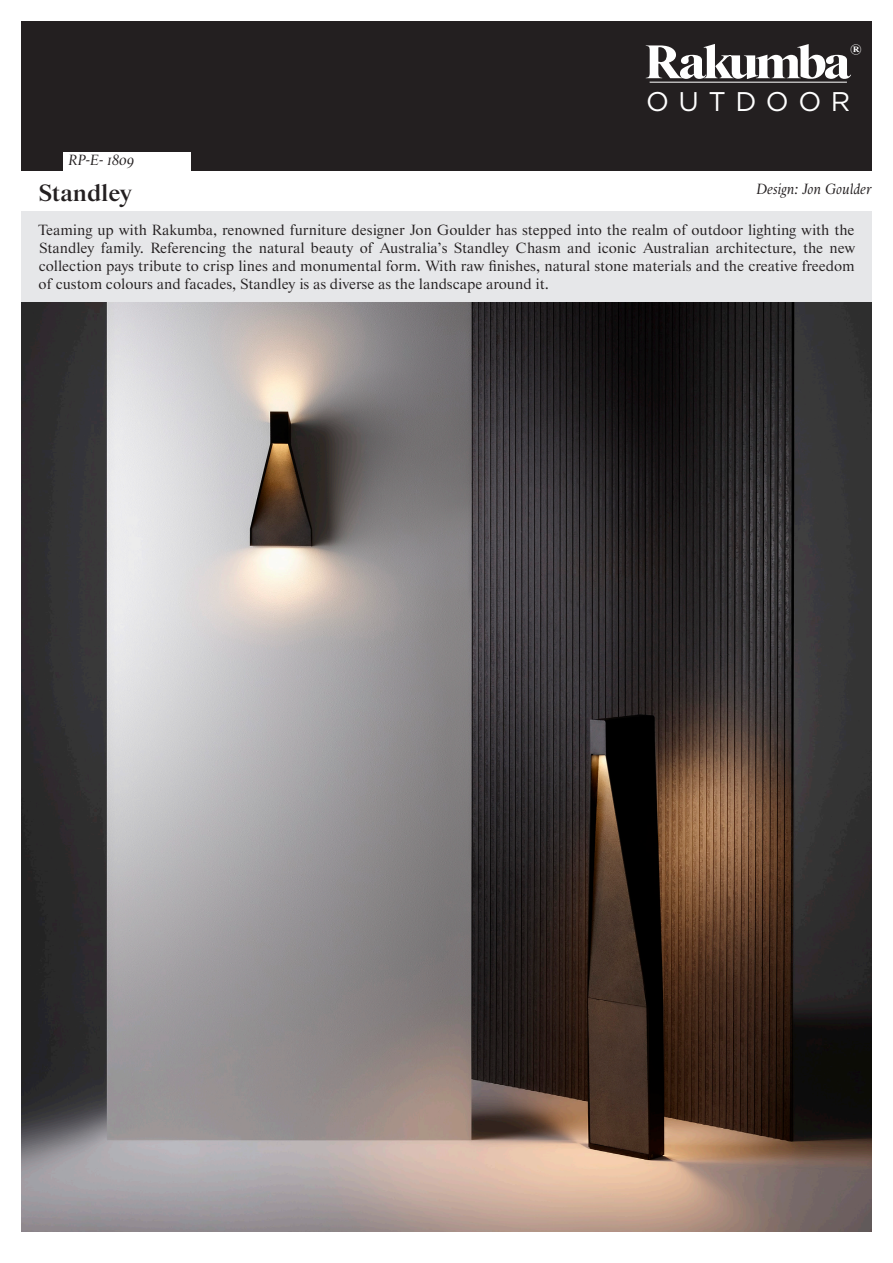
<style>
.page{position:relative;width:893px;height:1263px;background:#fff}
.page>*{position:absolute;margin:0;border:0;box-sizing:border-box;transform-origin:0 0}
.t1{font:27px "Gotham";color:#fff}
.t2{font:700 24px "Starling";color:#231f20}
.t3{font:700 21px "Starling";color:#fff}
.t4{font:15px/18px "Starling";color:#231f20;text-align:justify}
.t5{font:italic 15px "Starling";color:#231f20}
</style>
<div class="page">
<div style="left:21px;top:21px;width:851px;height:150px;background:#231f20"></div>
<svg style="left:646px;top:44px;width:205px;height:35px"></svg>
<hr style="left:650px;top:82px;width:197px;height:1px;background:#fff">
<div style="left:64px;top:152px;width:127px;height:19px;background:#fff"></div>
<div style="left:21px;top:211px;width:851px;height:91px;background:#e6e7e9"></div>
<img style="left:21px;top:302px;width:851px;height:930px">
<p class="t3" style="left:850px;top:40px;width:13px">®</p>
<p class="t5" style="left:68px;top:152px;width:67px">RP-E- 1809</p>
<p class="t1" style="left:646px;top:84px;width:206px">O U T D O O R</p>
<p class="t5" style="left:756px;top:181px;width:117px">Design: Jon Goulder</p>
<p class="t4" style="left:38px;top:222px;width:819px">Teaming up with Rakumba, renowned furniture designer Jon Goulder has stepped into the realm of outdoor lighting with the Standley family. Referencing the natural beauty of Australia’s Standley Chasm and iconic Australian architecture, the new collection pays tribute to crisp lines and monumental form. With raw finishes, natural stone materials and the creative freedom of custom colours and facades, Standley is as diverse as the landscape around it.</p>
<p class="t2" style="left:38px;top:179px;width:95px">Standley</p>
</div>
